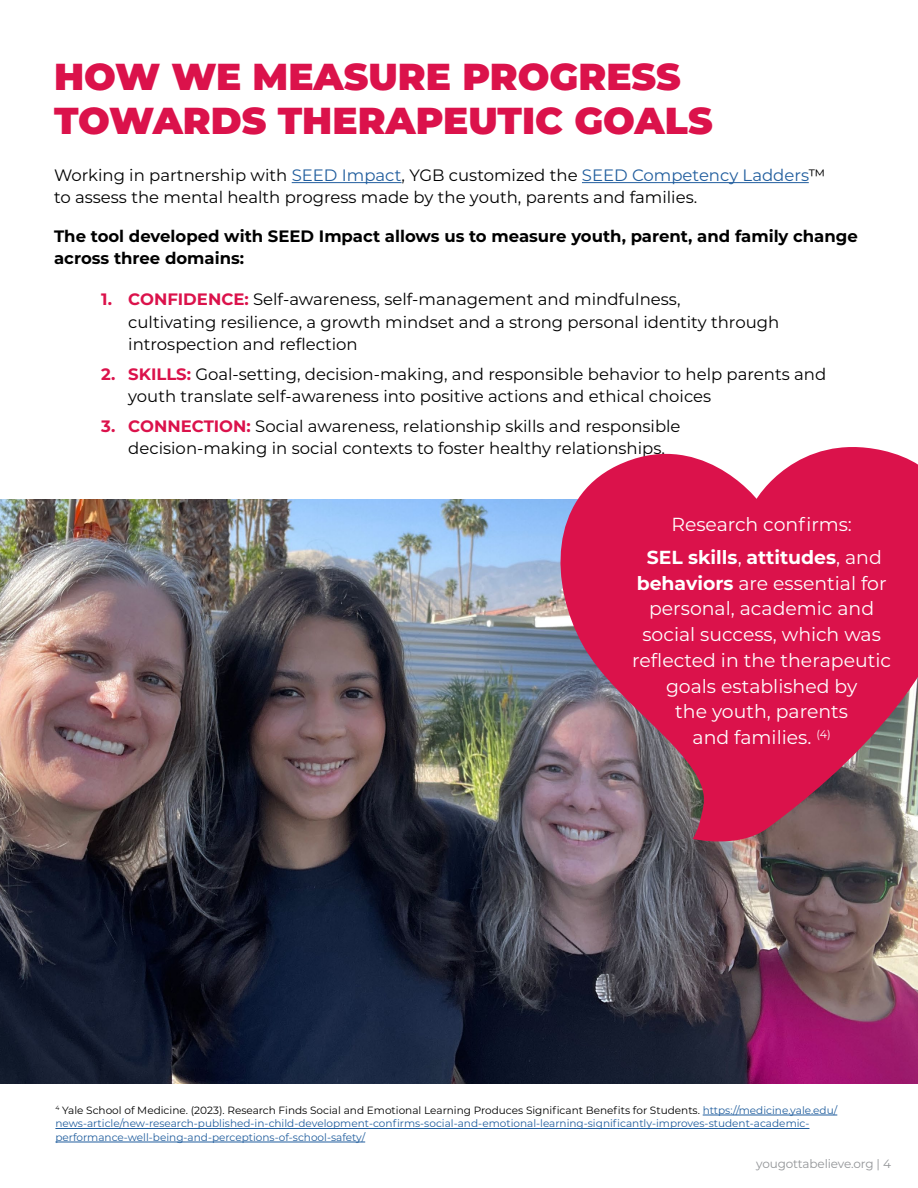
<style>
.page{position:relative;width:918px;height:1188px;background:#fff}
.page>*{position:absolute;margin:0;border:0;box-sizing:border-box;transform-origin:0 0}
.t1{font:900 37.5px/43.5px "Montserrat";color:#db124b}
.t2{font:18.9px/25.7px "Montserrat";color:#fff;text-align:center}
.t3{font:16.5px/22.5px "Montserrat";color:#000}
.t4{font:700 16.5px/22.5px "Montserrat";color:#000}
.t5{font:12px "Montserrat";letter-spacing:-.01em;color:#939598}
.t6{font:10.5px/13.5px "Montserrat";color:#215e9e}
.s1{color:#215e9e}
.s2{font-weight:700;color:#db124b}
.s3{font-weight:700}
.s4{color:#000}
</style>
<div class="page">
<img style="left:0;top:500px;width:918px;height:583px">
<hr style="left:703px;top:1115px;width:134px;height:1px;background:#215e9e">
<hr style="left:55px;top:1128px;width:754px;height:1px;background:#215e9e">
<hr style="left:55px;top:1142px;width:310px;height:1px;background:#215e9e">
<hr style="left:292px;top:182px;width:110px;height:1px;background:#215e9e">
<hr style="left:582px;top:182px;width:227px;height:1px;background:#215e9e">
<svg style="left:549px;top:447px;width:369px;height:402px;background:#c43861"></svg>
<h1 class="t1" style="left:54px;top:53px;width:660px">HOW WE MEASURE PROGRESS<br>TOWARDS THERAPEUTIC GOALS</h1>
<p class="t3" style="left:54px;top:163px;width:773px">Working in partnership with <span class="s1">SEED Impact</span>, YGB customized the <span class="s1">SEED Competency Ladders</span>™ to assess the mental health progress made by the youth, parents and families.</p>
<p class="t4" style="left:54px;top:224px;width:805px">The tool developed with SEED Impact allows us to measure youth, parent, and family change across three domains:</p>
<p class="t3" style="left:128px;top:288px;width:653px;text-indent:-27px"><span class="s2">1. CONFIDENCE:</span> Self-awareness, self-management and mindfulness,<br>cultivating resilience, a growth mindset and a strong personal identity through introspection and reflection</p>
<p class="t3" style="left:128px;top:362px;width:699px;text-indent:-27px"><span class="s2">2. SKILLS:</span> Goal-setting, decision-making, and responsible behavior to help parents and youth translate self-awareness into positive actions and ethical choices</p>
<p class="t3" style="left:128px;top:414px;width:554px;text-indent:-27px"><span class="s2">3. CONNECTION:</span> Social awareness, relationship skills and responsible decision-making in social contexts to foster healthy relationships,</p>
<p class="t2" style="left:647px;top:506px;width:237px;line-height:33.5px">Research confirms:<br><span class="s3">SEL skills</span>, <span class="s3">attitudes</span>, and</p>
<p class="t2" style="left:632px;top:570px;width:260px"><span class="s3">behaviors</span> are essential for personal, academic and social success, which was reflected in the therapeutic goals established by<br>the youth, parents<br>and families. <sup>(4)</sup></p>
<p class="t6" style="left:55px;top:1103px;width:783px"><sup>4</sup> <span class="s4">Yale School of Medicine. (2023). Research Finds Social and Emotional Learning Produces Significant Benefits for Students.</span> https://medicine.yale.edu/ news-article/new-research-published-in-child-development-confirms-social-and-emotional-learning-significantly-improves-student-academic&shy;performance-well-being-and-perceptions-of-school-safety/</p>
<p class="t5" style="left:756px;top:1156px;width:136px">yougottabelieve.org | 4</p>
</div>
